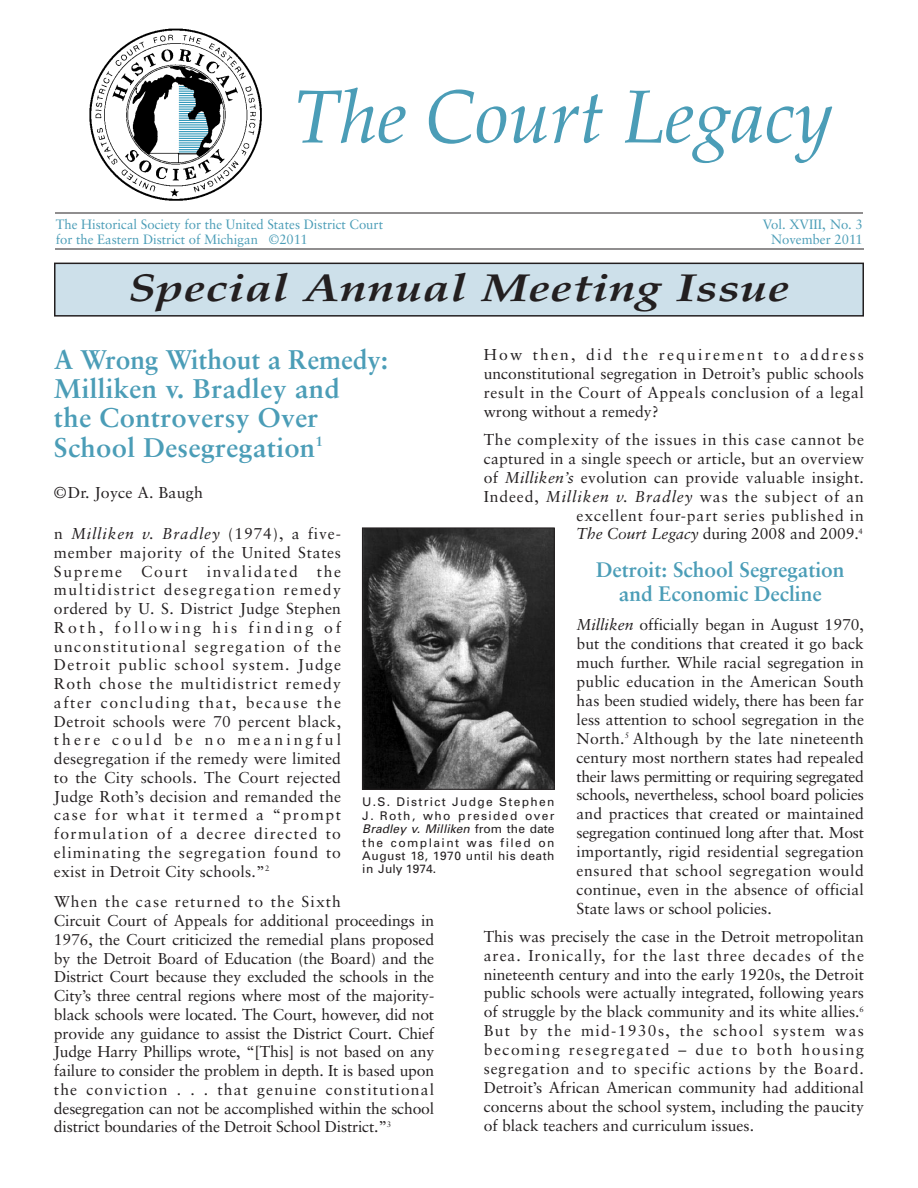
<style>
.page{position:relative;width:918px;height:1188px;background:#fff}
.page>*{position:absolute;margin:0;border:0;box-sizing:border-box;transform-origin:0 0}
.t1{font:italic 75px "Palatino";color:#4b9db7}
.t2{font:italic 700 39px "Palatino";letter-spacing:.01em;color:#231f20;scale:1.25 1}
.t3{font:700 27px/29.2px "Sabon";letter-spacing:.01em;color:#4b9db7}
.t4{font:700 21px/24px "Sabon";color:#4b9db7;text-align:center}
.t5{font:15.75px/18.8px "Sabon";letter-spacing:-.005em;color:#231f20;text-align:justify}
.t6{font:15.75px/18.9px "Sabon";letter-spacing:.02em;color:#231f20;text-align:right}
.t7{font:13.5px "Sabon";color:#4b9db7}
.t8{font:12px/13.4px "Univers";letter-spacing:.045em;color:#231f20;text-align:justify}
.s1{font-style:italic}
</style>
<div class="page">
<img style="left:89px;top:28px;width:173px;height:173px">
<hr style="left:55px;top:213px;width:808px;height:1px;background:#231f20">
<hr style="left:55px;top:249px;width:809px;height:1px;background:#231f20">
<div style="left:55px;top:263px;width:808px;height:53px;background:#cde0ea"></div>
<div style="left:54px;top:263px;width:810px;height:54px;border:2px solid #231f20"></div>
<img style="left:364px;top:530px;width:189px;height:258px">
<div style="left:362px;top:528px;width:193px;height:262px;border:1px solid #231f20"></div>
<h1 class="t1" style="left:294px;top:73px;width:540px">The Court Legacy</h1>
<p class="t7" style="left:56px;top:218px;width:329px">The Historical Society for the United States District Court</p>
<p class="t7" style="left:763px;top:218px;width:101px">Vol. XVIII, No. 3</p>
<p class="t7" style="left:56px;top:234px;width:253px">for the Eastern District of Michigan ©2011</p>
<p class="t7" style="left:771px;top:234px;width:93px">November 2011</p>
<h2 class="t2" style="left:129px;top:265px;width:530px">Special Annual Meeting Issue</h2>
<h3 class="t3" style="left:54px;top:347px;width:336px">A Wrong Without a Remedy:<br>Milliken v. Bradley and<br>the Controversy Over<br>School Desegregation<sup>1</sup></h3>
<p class="t5" style="left:54px;top:484px;width:151px">©Dr. Joyce A. Baugh</p>
<p class="t5" style="left:54px;top:526px;width:289px">n <span class="s1">Milliken v. Bradley</span> (1974), a five&shy;member majority of the United States Supreme Court invalidated the multidistrict desegregation remedy ordered by U. S. District Judge Stephen Roth, following his finding of unconstitutional segregation of the Detroit public school system. Judge Roth chose the multidistrict remedy after concluding that, because the Detroit schools were 70 percent black, there could be no meaningful desegregation if the remedy were limited to the City schools. The Court rejected Judge Roth’s decision and remanded the case for what it termed a “prompt formulation of a decree directed to eliminating the segregation found to exist in Detroit City schools.”<sup>2</sup></p>
<p class="t5" style="left:54px;top:894px;width:382px;text-align:left">When the case returned to the Sixth<br>Circuit Court of Appeals for additional proceedings in 1976, the Court criticized the remedial plans proposed by the Detroit Board of Education (the Board) and the District Court because they excluded the schools in the City’s three central regions where most of the majority&shy;black schools were located. The Court, however, did not provide any guidance to assist the District Court. Chief Judge Harry Phillips wrote, “[This] is not based on any failure to consider the problem in depth. It is based upon the conviction . . . that genuine constitutional desegregation can not be accomplished within the school district boundaries of the Detroit School District.”<sup>3</sup></p>
<p class="t5" style="left:484px;top:347px;width:382px">How then, did the requirement to address unconstitutional segregation in Detroit’s public schools result in the Court of Appeals conclusion of a legal wrong without a remedy?</p>
<p class="t6" style="left:484px;top:431px;width:382px">The complexity of the issues in this case cannot be captured in a single speech or article, but an overview of <span class="s1">Milliken’s</span> evolution can provide valuable insight.<br>Indeed, <span class="s1">Milliken v. Bradley</span> was the subject of an excellent four-part series published in<br><span class="s1">The Court Legacy</span> during 2008 and 2009.<sup>4</sup></p>
<h3 class="t4" style="left:596px;top:559px;width:250px">Detroit: School Segregation and Economic Decline</h3>
<p class="t5" style="left:577px;top:617px;width:289px"><span class="s1">Milliken</span> officially began in August 1970, but the conditions that created it go back much further. While racial segregation in public education in the American South has been studied widely, there has been far less attention to school segregation in the North.<sup>5</sup> Although by the late nineteenth century most northern states had repealed their laws permitting or requiring segregated schools, nevertheless, school board policies and practices that created or maintained segregation continued long after that. Most importantly, rigid residential segregation ensured that school segregation would continue, even in the absence of official State laws or school policies.</p>
<p class="t5" style="left:484px;top:928px;width:382px">This was precisely the case in the Detroit metropolitan area. Ironically, for the last three decades of the nineteenth century and into the early 1920s, the Detroit public schools were actually integrated, following years of struggle by the black community and its white allies.<sup>6<br></sup>But by the mid-1930s, the school system was becoming resegregated – due to both housing segregation and to specific actions by the Board.<br>Detroit’s African American community had additional concerns about the school system, including the paucity of black teachers and curriculum issues.</p>
<p class="t8" style="left:362px;top:797px;width:194px">U.S. District Judge Stephen J. Roth, who presided over <span class="s1">Bradley v. Milliken</span> from the date the complaint was filed on August 18, 1970 until his death in July 1974.</p>
</div>
